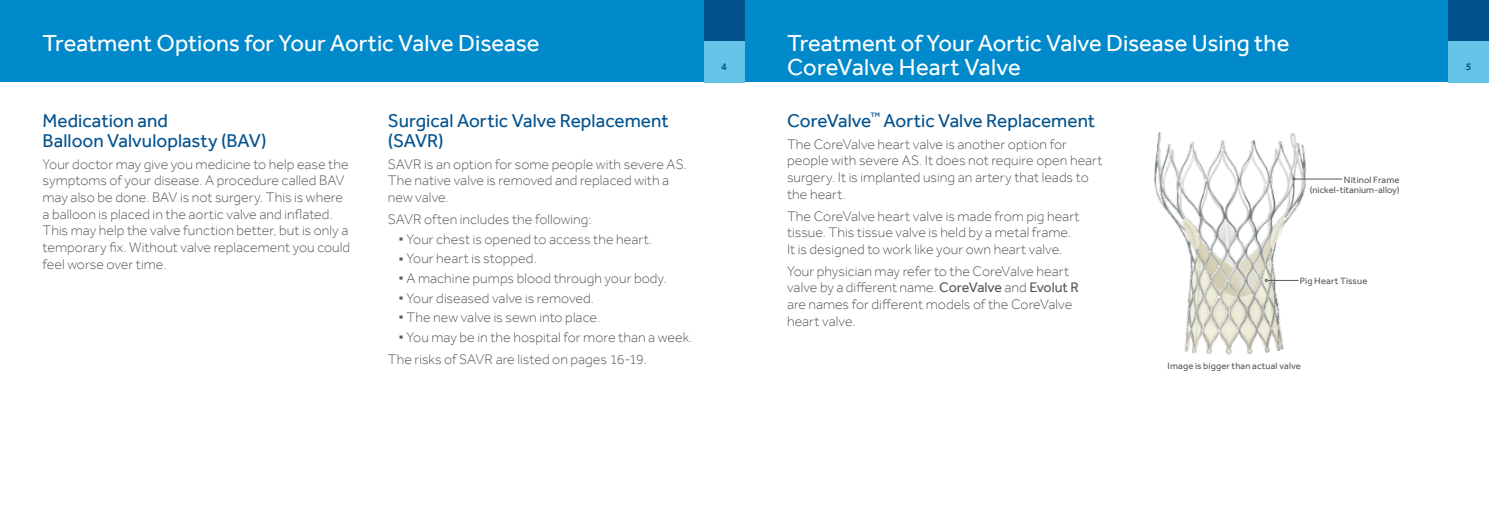
<style>
.page{position:relative;width:1489px;height:525px;background:#fff}
.page>*{position:absolute;margin:0;border:0;box-sizing:border-box;transform-origin:0 0}
.t1{font:23.75px/23.8px "Effra";letter-spacing:-.005em;color:#fff}
.t2{font:19px/20.1px "Effra";color:#02528e}
.t3{font:300 14.25px/16.6px "Effra";color:#58595b}
.t4{font:500 10.38px "Effra";color:#02528e}
.t5{font:9.38px/10.4px "Effra";letter-spacing:.015em;color:#58595b;text-align:right}
.s1{font-weight:700;font-size:19px}
.s2{font-weight:400}
</style>
<div class="page">
<div style="left:0;top:0;width:744px;height:82px;background:#008acb"></div>
<div style="left:744px;top:0;width:733px;height:82px;background:#008acb"></div>
<div style="left:703px;top:0;width:41px;height:41px;background:#02528e"></div>
<div style="left:1447px;top:0;width:41px;height:41px;background:#02528e"></div>
<div style="left:703px;top:41px;width:41px;height:41px;background:#64c3e6"></div>
<div style="left:1447px;top:41px;width:41px;height:41px;background:#64c3e6"></div>
<img style="left:1154px;top:132px;width:156px;height:223px">
<hr style="left:1267px;top:280px;width:31px;height:1px;background:#58595b">
<hr style="left:1294px;top:179px;width:47px;height:1px;background:#58595b">
<h1 class="t1" style="left:43px;top:31px;width:498px">Treatment Options for Your Aortic Valve Disease</h1>
<h2 class="t2" style="left:43px;top:110px;width:225px">Medication and<br>Balloon Valvuloplasty (BAV)</h2>
<p class="t3" style="left:43px;top:155px;width:309px">Your doctor may give you medicine to help ease the symptoms of your disease. A procedure called BAV may also be done. BAV is not surgery. This is where a balloon is placed in the aortic valve and inflated.<br>This may help the valve function better, but is only a temporary fix. Without valve replacement you could feel worse over time.</p>
<h2 class="t2" style="left:388px;top:110px;width:282px">Surgical Aortic Valve Replacement (SA VR)</h2>
<p class="t3" style="left:388px;top:155px;width:301px">SAVR is an option for some people with severe AS.<br>The native valve is removed and replaced with a new valve.</p>
<p class="t3" style="left:398px;top:209px;width:295px;line-height:19.6px;text-indent:-11px">SAVR often includes the following:<br><span class="s1">·</span> Your chest is opened to access the heart.<br><span class="s1">·</span> Your heart is stopped.<br><span class="s1">·</span> A machine pumps blood through your body.<br><span class="s1">·</span> Your diseased valve is removed.<br><span class="s1">·</span> The new valve is sewn into place.<br><span class="s1">·</span> You may be in the hospital for more than a week.</p>
<p class="t3" style="left:388px;top:350px;width:260px">The risks of SAVR are listed on pages 16-19.</p>
<h1 class="t1" style="left:787px;top:31px;width:504px">Treatment of Your Aortic Valve Disease Using the<br>CoreValve H eart Valve</h1>
<p class="t4" style="left:721px;top:60px;width:7px">4</p>
<p class="t4" style="left:1465px;top:60px;width:7px">5</p>
<h2 class="t2" style="left:787px;top:110px;width:310px">CoreValve<sup>™</sup> Aortic Valve Replacement</h2>
<p class="t3" style="left:787px;top:135px;width:317px">The CoreValve heart valve is another option for people with severe AS. It does not require open heart surgery. It is implanted using an artery that leads to the heart.</p>
<p class="t3" style="left:787px;top:207px;width:294px">The CoreValve heart valve is made from pig heart tissue. This tissue valve is held by a metal frame.<br>It is designed to work like your own heart valve.</p>
<p class="t3" style="left:787px;top:262px;width:292px">Your physician may refer to the CoreValve heart valve by a different name. <span class="s2">CoreValve</span> and <span class="s2">Evolut R </span>are names for different models of the CoreValve heart valve.</p>
<p class="t5" style="left:1309px;top:174px;width:91px">Nitinol Frame (nickel-titanium-alloy)</p>
<p class="t5" style="left:1299px;top:275px;width:69px">Pig Heart Tissue</p>
<p class="t5" style="left:1167px;top:360px;width:135px">Image is bigger than actual valve</p>
</div>
